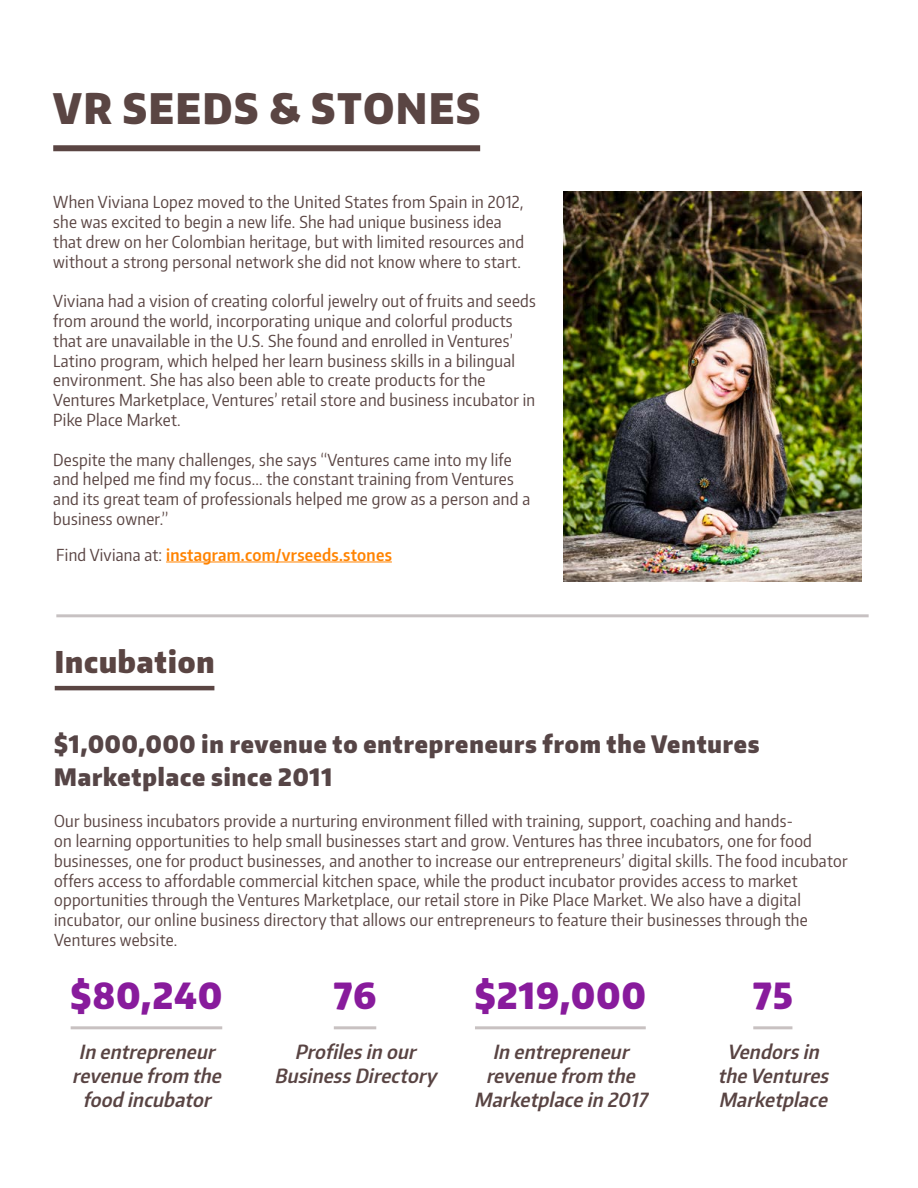
<style>
.page{position:relative;width:918px;height:1188px;background:#fff}
.page>*{position:absolute;margin:0;border:0;box-sizing:border-box;transform-origin:0 0}
.t1{font:900 42px "Encode Sans Condensed";letter-spacing:.045em;color:#5a4543}
.t2{font:900 36px "Encode Sans Condensed";letter-spacing:.035em;color:#881b9c}
.t3{font:900 30px "Encode Sans Condensed";letter-spacing:.03em;color:#5a4543}
.t4{font:900 24px/32.4px "Encode Sans Condensed";letter-spacing:.035em;color:#564546}
.t5{font:italic 600 19.5px/24px "Encode Sans Condensed";color:#594443;text-align:center}
.t6{font:16.5px/19.8px "Encode Sans Condensed";letter-spacing:.015em;color:#5a4543}
.t7{font:600 16.5px "Encode Sans Condensed";letter-spacing:.015em;color:#ff8300}
.s1{font-weight:400;color:#594443}
.s2{font-weight:400;color:#5a4543}
</style>
<div class="page">
<img style="left:564px;top:191px;width:297px;height:390px">
<div style="left:53px;top:145px;width:427px;height:6px;background:#5a4543"></div>
<hr style="left:55px;top:686px;width:159px;height:4px;background:#5a4543">
<hr style="left:56px;top:614px;width:813px;height:3px;background:#564546">
<hr style="left:753px;top:1026px;width:39px;height:3px;background:#c8c1c1">
<hr style="left:71px;top:1026px;width:151px;height:3px;background:#c8c1c1">
<hr style="left:334px;top:1026px;width:42px;height:3px;background:#c8c1c1">
<hr style="left:475px;top:1026px;width:171px;height:3px;background:#c8c1c1">
<hr style="left:166px;top:562px;width:226px;height:1px;background:#ff8300">
<h1 class="t1" style="left:53px;top:81px;width:428px">VR SEEDS &amp; STONES</h1>
<p class="t6" style="left:53px;top:192px;width:472px">When Viviana Lopez moved to the United States from Spain in 2012, she was excited to begin a new life. She had unique business idea that drew on her Colombian heritage, but with limited resources and without a strong personal network she did not know where to start.</p>
<p class="t6" style="left:53px;top:291px;width:484px">Viviana had a vision of creating colorful jewelry out of fruits and seeds from around the world, incorporating unique and colorful products that are unavailable in the U.S. She found and enrolled in Ventures’ Latino program, which helped her learn business skills in a bilingual environment. She has also been able to create products for the Ventures Marketplace, Ventures’ retail store and business incubator in Pike Place Market.</p>
<p class="t6" style="left:53px;top:449px;width:478px">Despite the many challenges, she says “Ventures came into my life and helped me find my focus... the constant training from Ventures and its great team of professionals helped me grow as a person and a business owner.”</p>
<p class="t7" style="left:56px;top:544px;width:337px"><span class="s1">Find Viviana at</span><span class="s2">:</span> instagram.com/vrseeds.stones</p>
<h3 class="t3" style="left:55px;top:642px;width:161px">Incubation</h3>
<h3 class="t4" style="left:54px;top:727px;width:707px">$1,000,000 in revenue to entrepreneurs from the Ventures<br>Marketplace since 2011</h3>
<p class="t6" style="left:54px;top:811px;width:795px">Our business incubators provide a nurturing environment filled with training, support, coaching and hands-<br>on learning opportunities to help small businesses start and grow. Ventures has three incubators, one for food businesses, one for product businesses, and another to increase our entrepreneurs’ digital skills. The food incubator offers access to affordable commercial kitchen space, while the product incubator provides access to market opportunities through the Ventures Marketplace, our retail store in Pike Place Market. We also have a digital incubator, our online business directory that allows our entrepreneurs to feature their businesses through the Ventures website.</p>
<h2 class="t2" style="left:753px;top:972px;width:41px">75</h2>
<p class="t5" style="left:718px;top:1039px;width:117px">Vendorsin the Ventures<br>Marketplace</p>
<h2 class="t2" style="left:71px;top:972px;width:153px">$80,240</h2>
<p class="t5" style="left:72px;top:1039px;width:155px">In entrepreneur revenue from the food incubator</p>
<h2 class="t2" style="left:475px;top:972px;width:172px">$219,000</h2>
<p class="t5" style="left:474px;top:1039px;width:179px">In entrepreneur revenue from the<br>Marketplace in 2017</p>
<h2 class="t2" style="left:334px;top:972px;width:44px">76</h2>
<p class="t5" style="left:274px;top:1039px;width:163px">Profilesin our<br>BusinessDirectory</p>
</div>
